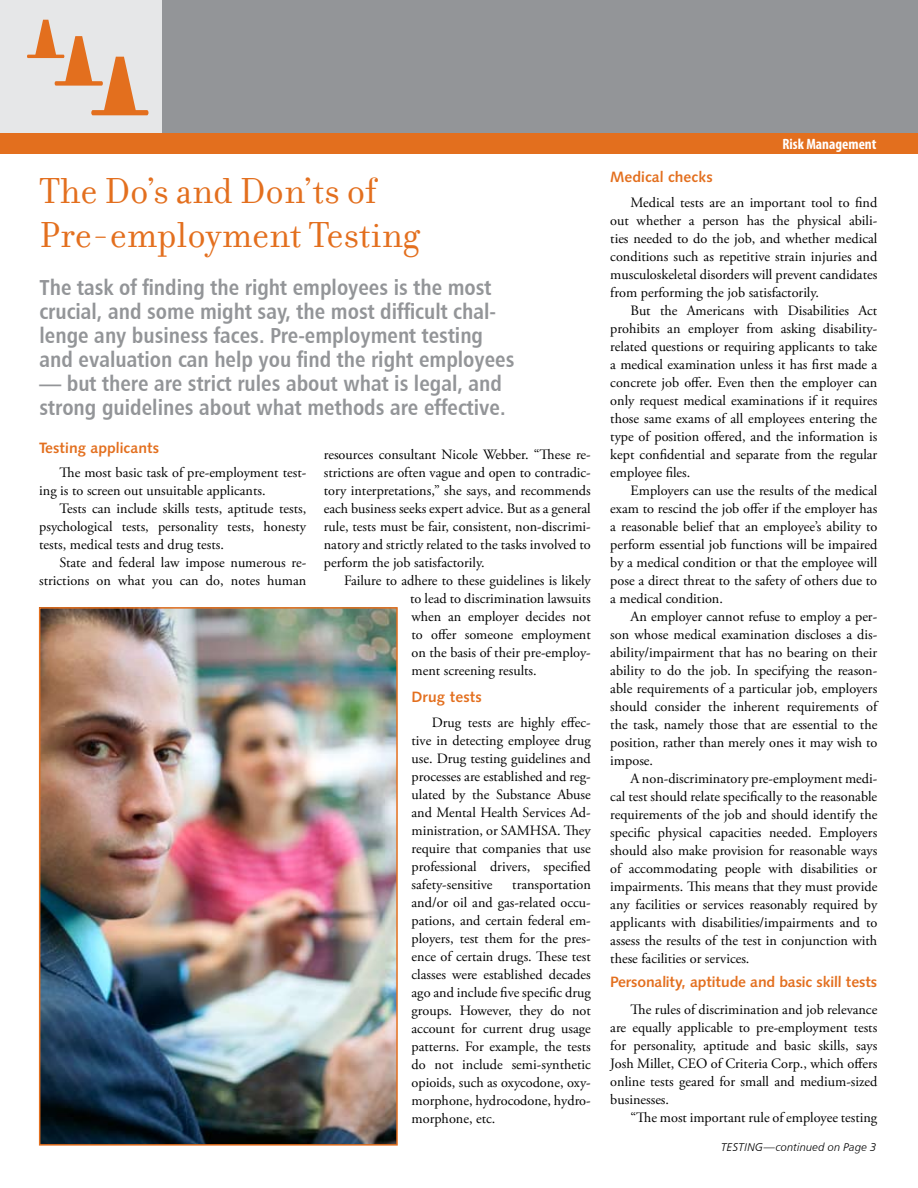
<style>
.page{position:relative;width:918px;height:1188px;background:#fff}
.page>*{position:absolute;margin:0;border:0;box-sizing:border-box;transform-origin:0 0}
.t1{font:39px/43.5px "Filosofia";color:#e36f1e}
.t2{font:21.75px/24px "Humanist 777 BT Bold Condensed B";color:#939598}
.t3{font:15px "Humanist 531 BT Bold A";letter-spacing:-.005em;color:#e36f1e}
.t4{font:700 condensed 15px "Myriad Pro";color:#fff}
.t5{font:14.25px/18px "Adobe Garamond Pro";color:#000;text-align:justify}
.t6{font:11.25px "Humanist 777 BT Light Italic B";letter-spacing:.015em;color:#000}
</style>
<div class="page">
<div style="left:0;top:0;width:918px;height:154px;background:#939598"></div>
<div style="left:0;top:0;width:162px;height:148px;background:#e6e7e8"></div>
<svg style="left:27px;top:20px;width:121px;height:95px"></svg>
<div style="left:0;top:133px;width:918px;height:21px;background:#e36f1e"></div>
<img style="left:42px;top:610px;width:353px;height:533px">
<div style="left:39px;top:607px;width:359px;height:539px;border:2px solid #e36f1e"></div>
<h1 class="t1" style="left:40px;top:170px;width:381px">The Do’s and Don’ts of<br>Pre-employment Testing</h1>
<h2 class="t2" style="left:40px;top:275px;width:476px">The task of finding the right employees is the most crucial, and some might say, the most difficult chal&shy;lenge any business faces. Pre-employment testing and evaluation can help you find the right employees</h2>
<h2 class="t2" style="left:40px;top:371px;width:468px">— but there are strict rules about what is legal, and strong guidelines about what methods are effective.</h2>
<p class="t5" style="left:324px;top:446px;width:269px">resources consultant Nicole Webber. “These re&shy;strictions are often vague and open to contradic&shy;tory interpretations,” she says, and recommends each business seeks expert advice. But as a general rule, tests must be fair, consistent, non-discrimi&shy;natory and strictly related to the tasks involved to perform the job satisfactorily.</p>
<p class="t5" style="left:410px;top:572px;width:182px;text-indent:-66px">Failure to adhere to these guidelines is likely to lead to discrimination lawsuits when an employer decides not to offer someone employment on the basis of their pre-employ&shy;ment screening results.</p>
<p class="t3" style="left:412px;top:687px;width:72px">Drug tests</p>
<p class="t5" style="left:412px;top:714px;width:181px;text-indent:20px">Drug tests are highly effec&shy;tive in detecting employee drug use. Drug testing guidelines and processes are established and reg&shy;ulated by the Substance Abuse and Mental Health Services Ad&shy;ministration, or SAMHSA. They require that companies that use professional drivers, specified safety-sensitive</p>
<p class="t3" style="left:39px;top:438px;width:121px">Testing applicants</p>
<p class="t5" style="left:39px;top:464px;width:268px;text-indent:20px">The most basic task of pre-employment test&shy;ing is to screen out unsuitable applicants.</p>
<p class="t5" style="left:39px;top:500px;width:269px;text-indent:20px">Tests can include skills tests, aptitude tests, psychological tests, personality tests, honesty tests, medical tests and drug tests.</p>
<p class="t5" style="left:39px;top:554px;width:269px;text-align:right">State and federal law impose numerous re&shy;strictions on what you can do, notes human</p>
<p class="t5" style="left:412px;top:876px;width:181px;text-indent:101px">transportation and/or oil and gas-related occu&shy;pations, and certain federal em&shy;ployers, test them for the pres&shy;ence of certain drugs. These test classes were established decades ago and include five specific drug groups. However, they do not account for current drug usage patterns. For example, the tests do not include semi-synthetic opioids, such as oxycodone, oxy&shy;morphone, hydrocodone, hydro&shy;morphone, etc.</p>
<p class="t4" style="left:782px;top:134px;width:96px">Risk Management</p>
<p class="t3" style="left:610px;top:168px;width:104px">Medical checks</p>
<p class="t5" style="left:610px;top:194px;width:269px;text-indent:20px">Medical tests are an important tool to find out whether a person has the physical abili&shy;ties needed to do the job, and whether medical conditions such as repetitive strain injuries and musculoskeletal disorders will prevent candidates from performing the job satisfactorily.</p>
<p class="t5" style="left:610px;top:302px;width:269px;text-indent:20px">But the Americans with Disabilities Act prohibits an employer from asking disability&shy;related questions or requiring applicants to take a medical examination unless it has first made a concrete job offer. Even then the employer can only request medical examinations if it requires those same exams of all employees entering the type of position offered, and the information is kept confidential and separate from the regular employee files.</p>
<p class="t5" style="left:610px;top:482px;width:269px;text-indent:20px">Employers can use the results of the medical exam to rescind the job offer if the employer has a reasonable belief that an employee’s ability to perform essential job functions will be impaired by a medical condition or that the employee will pose a direct threat to the safety of others due to a medical condition.</p>
<p class="t5" style="left:610px;top:608px;width:269px;text-indent:20px">An employer cannot refuse to employ a per&shy;son whose medical examination discloses a dis&shy;ability/impairment that has no bearing on their ability to do the job. In specifying the reason&shy;able requirements of a particular job, employers should consider the inherent requirements of the task, namely those that are essential to the position, rather than merely ones it may wish to impose.</p>
<p class="t5" style="left:610px;top:770px;width:269px;text-indent:20px">A non-discriminatory pre-employment medi&shy;cal test should relate specifically to the reasonable requirements of the job and should identify the specific physical capacities needed. Employers should also make provision for reasonable ways of accommodating people with disabilities or impairments. This means that they must provide any facilities or services reasonably required by applicants with disabilities/impairments and to assess the results of the test in conjunction with these facilities or services.</p>
<p class="t3" style="left:610px;top:973px;width:268px">Personality, aptitude and basic skill tests</p>
<p class="t5" style="left:610px;top:1001px;width:269px;text-indent:20px">The rules of discrimination and job relevance are equally applicable to pre-employment tests for personality, aptitude and basic skills, says Josh Millet, CEO of Criteria Corp., which offers online tests geared for small and medium-sized businesses.</p>
<p class="t5" style="left:631px;top:1109px;width:248px">“The most important rule of employee testing</p>
<p class="t6" style="left:721px;top:1141px;width:157px">TESTING—continued on Page 3</p>
</div>
